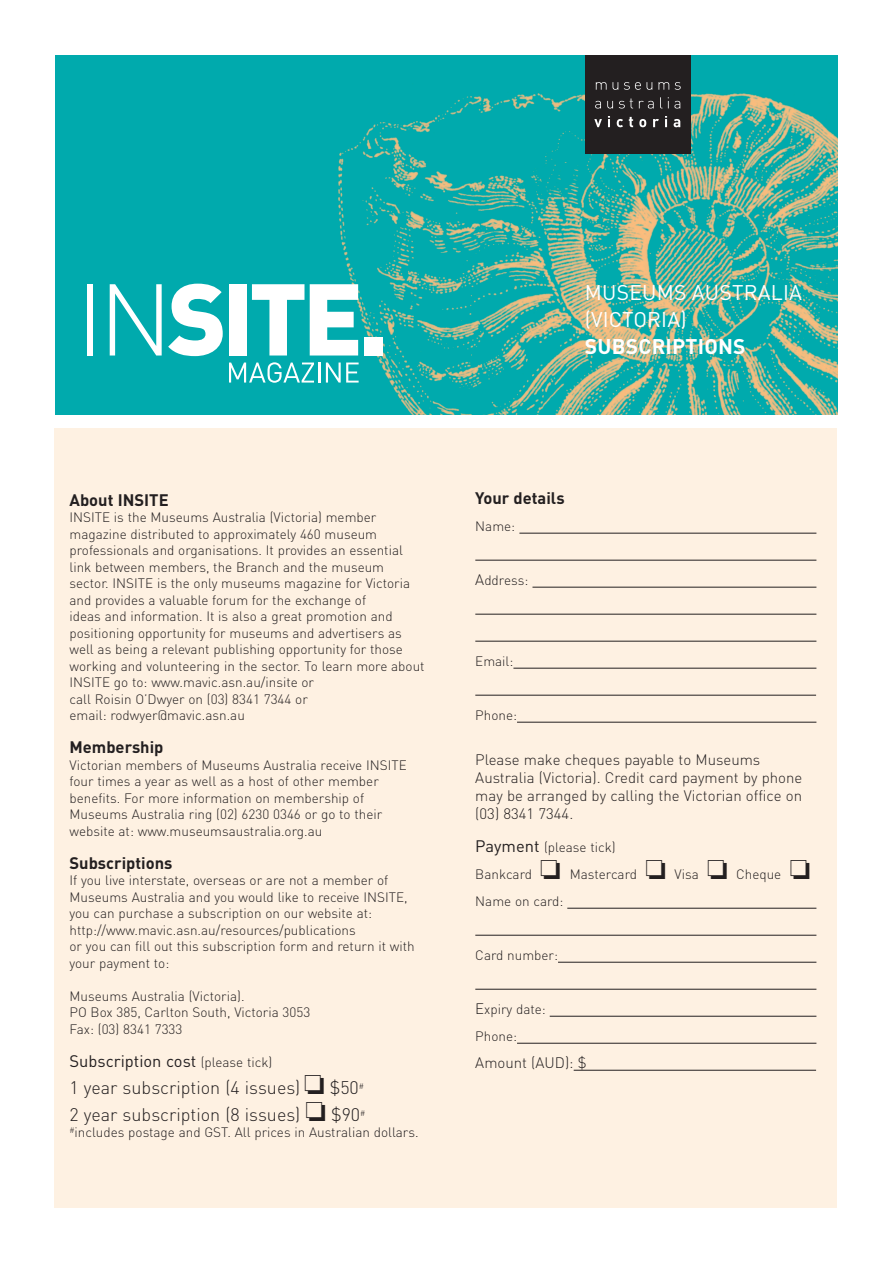
<style>
.page{position:relative;width:893px;height:1263px;background:#fff}
.page>*{position:absolute;margin:0;border:0;box-sizing:border-box;transform-origin:0 0}
.t1{font:21px/27px "DINOT";letter-spacing:.01em;color:#fff}
.t2{font:300 18px "DINOT";color:#231f20}
.t3{font:700 16.5px "DINOT";color:#231f20}
.t4{font:16.5px "DINOT";color:#231f20}
.t5{font:300 15px/18px "DINOT";color:#231f20}
.t6{font:300 13.5px/16.5px "DINOT";color:#231f20}
.t7{font:300 7.8px "DINOT";color:#231f20}
.s1{font-weight:700}
.s2{font-weight:300;font-size:13.5px}
.s3{font-size:15px}
.s4{font-weight:400;font-size:16.5px}
</style>
<div class="page">
<div style="left:54px;top:428px;width:783px;height:779px;background:#fef1e2"></div>
<div style="left:55px;top:55px;width:783px;height:360px;background:#00aaad"></div>
<img style="left:309px;top:55px;width:529px;height:360px">
<hr style="left:519px;top:533px;width:297px;height:1px;background:#231f20">
<hr style="left:475px;top:560px;width:341px;height:1px;background:#231f20">
<hr style="left:532px;top:587px;width:284px;height:1px;background:#231f20">
<hr style="left:475px;top:614px;width:341px;height:1px;background:#231f20">
<hr style="left:475px;top:641px;width:341px;height:1px;background:#231f20">
<hr style="left:513px;top:668px;width:303px;height:1px;background:#231f20">
<hr style="left:475px;top:695px;width:341px;height:1px;background:#231f20">
<hr style="left:517px;top:722px;width:299px;height:1px;background:#231f20">
<hr style="left:567px;top:908px;width:249px;height:1px;background:#231f20">
<hr style="left:475px;top:935px;width:341px;height:1px;background:#231f20">
<hr style="left:558px;top:962px;width:258px;height:1px;background:#231f20">
<hr style="left:475px;top:989px;width:341px;height:1px;background:#231f20">
<hr style="left:550px;top:1016px;width:266px;height:1px;background:#231f20">
<hr style="left:517px;top:1043px;width:299px;height:1px;background:#231f20">
<hr style="left:574px;top:1070px;width:242px;height:1px;background:#231f20">
<div style="left:585px;top:55px;width:105px;height:99px;background:#231f20"></div>
<svg style="left:596px;top:82px;width:11px;height:8px"></svg>
<svg style="left:613px;top:82px;width:5px;height:8px"></svg>
<svg style="left:624px;top:82px;width:17px;height:8px"></svg>
<svg style="left:647px;top:82px;width:5px;height:8px"></svg>
<svg style="left:658px;top:82px;width:11px;height:8px"></svg>
<svg style="left:675px;top:82px;width:6px;height:8px"></svg>
<svg style="left:595px;top:101px;width:6px;height:8px"></svg>
<svg style="left:607px;top:101px;width:6px;height:8px"></svg>
<svg style="left:619px;top:98px;width:14px;height:11px"></svg>
<svg style="left:639px;top:101px;width:15px;height:8px"></svg>
<svg style="left:660px;top:97px;width:2px;height:11px"></svg>
<svg style="left:668px;top:97px;width:12px;height:12px"></svg>
<svg style="left:594px;top:119px;width:8px;height:8px"></svg>
<svg style="left:608px;top:116px;width:2px;height:11px"></svg>
<svg style="left:617px;top:119px;width:6px;height:8px"></svg>
<svg style="left:629px;top:117px;width:4px;height:10px"></svg>
<svg style="left:639px;top:119px;width:7px;height:8px"></svg>
<svg style="left:653px;top:119px;width:6px;height:8px"></svg>
<svg style="left:665px;top:116px;width:2px;height:11px"></svg>
<svg style="left:674px;top:119px;width:6px;height:8px"></svg>
<div style="left:87px;top:284px;width:6px;height:71px;background:#fff"></div>
<svg style="left:110px;top:284px;width:52px;height:71px"></svg>
<svg style="left:168px;top:284px;width:55px;height:72px"></svg>
<div style="left:229px;top:284px;width:18px;height:71px;background:#fff"></div>
<svg style="left:252px;top:284px;width:52px;height:71px"></svg>
<svg style="left:310px;top:284px;width:48px;height:71px"></svg>
<div style="left:364px;top:337px;width:18px;height:18px;background:#fff"></div>
<svg style="left:229px;top:362px;width:85px;height:21px"></svg>
<hr style="left:318px;top:362px;width:2px;height:21px;background:#fff">
<svg style="left:326px;top:362px;width:33px;height:21px"></svg>
<p class="t1" style="left:585px;top:278px;width:219px">MUSEUMS AUSTRALIA (VICTORIA)<br><span class="s1">SUBSCRIPTIONS</span></p>
<p class="t3" style="left:70px;top:488px;width:101px">About INSITE</p>
<p class="t6" style="left:70px;top:508px;width:357px">INSITE is the Museums Australia (Victoria) member magazine distributed to approximately 460 museum professionals and organisations. It provides an essential link between members, the Branch and the museum sector. INSITE is the only museums magazine for Victoria and provides a valuable forum for the exchange of<br>ideas and information. It is also a great promotion and positioning opportunity for museums and advertisers as well as being a relevant publishing opportunity for those working and volunteering in the sector. To learn more about INSITE go to: www.mavic.asn.au/insite or<br>call Roisin O’Dwyer on (03) 8341 7344 or<br>email: rodwyer@mavic.asn.au</p>
<p class="t3" style="left:70px;top:736px;width:95px">Membership</p>
<p class="t6" style="left:70px;top:756px;width:339px">Victorian members of Museums Australia receive INSITE four times a year as well as a host of other member benefits. For more information on membership of Museums Australia ring (02) 6230 0346 or go to their website at: www.museumsaustralia.org.au</p>
<p class="t3" style="left:70px;top:851px;width:104px">Subscriptions</p>
<p class="t6" style="left:70px;top:871px;width:347px">If you live interstate, overseas or are not a member of Museums Australia and you would like to receive INSITE, you can purchase a subscription on our website at: http://www.mavic.asn.au/resources/publications<br>or you can fill out this subscription form and return it with your payment to:</p>
<p class="t6" style="left:70px;top:987px;width:177px">Museums Australia (Victoria).</p>
<p class="t6" style="left:70px;top:1003px;width:242px">PO Box 385, Carlton South, Victoria 3053</p>
<p class="t6" style="left:70px;top:1020px;width:114px">Fax: (03) 8341 7333</p>
<p class="t4" style="left:70px;top:1049px;width:204px">Subscription cost <span class="s2">(please tick)</span></p>
<p class="t2" style="left:70px;top:1075px;width:291px">1 year subscription (4 issues) □ $50</p>
<p class="t7" style="left:359px;top:1081px;width:7px">#</p>
<p class="t2" style="left:70px;top:1102px;width:292px">2 year subscription (8 issues) □ $90</p>
<p class="t7" style="left:360px;top:1108px;width:7px">#</p>
<p class="t6" style="left:70px;top:1123px;width:351px"><sup>#</sup>includes postage and GST. All prices in Australian dollars.</p>
<p class="t3" style="left:475px;top:487px;width:91px">Your details</p>
<p class="t6" style="left:475px;top:517px;width:41px">Name:</p>
<p class="t6" style="left:475px;top:571px;width:54px"><span class="s3">A</span>ddress:</p>
<p class="t6" style="left:475px;top:652px;width:40px">Email:</p>
<p class="t6" style="left:475px;top:706px;width:43px">Phone:</p>
<p class="t5" style="left:475px;top:750px;width:329px">Please make cheques payable to Museums Australia (Victoria). Credit card payment by phone may be arranged by calling the Victorian office on (03) 8341 7344.</p>
<p class="t6" style="left:475px;top:838px;width:142px"><span class="s4">Payment</span> (please tick)</p>
<p class="t6" style="left:475px;top:860px;width:337px;line-height:27px">Bankcard □ Mastercard □ Visa □ Cheque □<br>Name on card:</p>
<p class="t6" style="left:475px;top:946px;width:84px">Card number:</p>
<p class="t6" style="left:475px;top:995px;width:72px;line-height:27px"><span class="s3">E</span>xpiry date:<br>Phone:</p>
<p class="t5" style="left:475px;top:1053px;width:113px">Amount (AUD): $</p>
</div>
